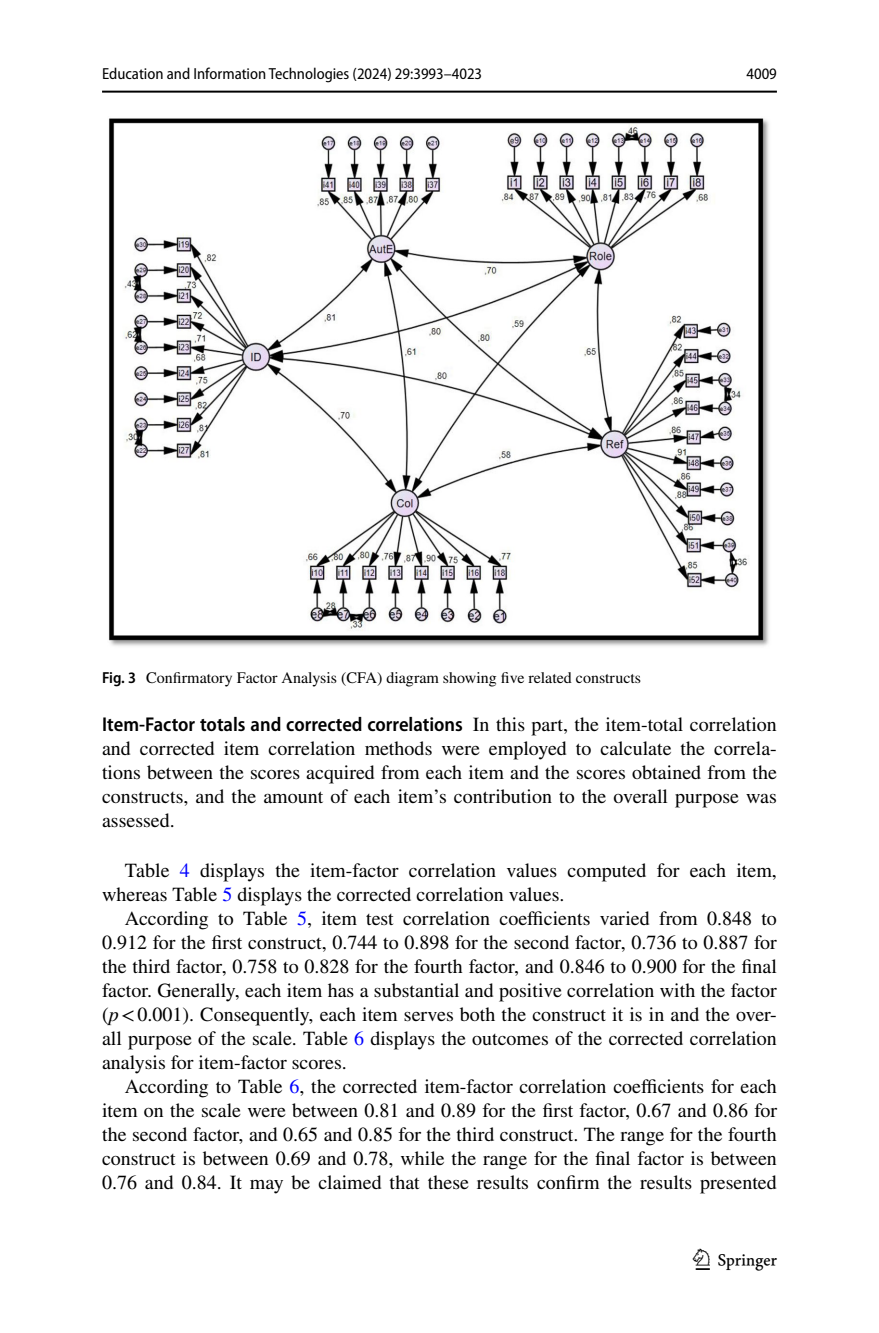
<style>
.page{position:relative;width:879px;height:1333px;background:#fff}
.page>*{position:absolute;margin:0;border:0;box-sizing:border-box;transform-origin:0 0}
.t1{font:30px "Springnew Regular 3";color:#000}
.t2{font:20px/24px "STIX";color:#000;text-align:justify}
.t3{font:600 semi-condensed 20px "Myriad Pro";color:#000}
.t4{font:16px "STIX";color:#000}
.t5{font:semi-condensed 16px "Myriad Pro";color:#000}
.s1{font-family:"Myriad Pro";font-weight:600;font-stretch:semi-condensed}
.s2{font-family:"STIX";font-weight:400;font-stretch:normal}
.s3{color:#00f}
.s4{font-style:italic}
</style>
<div class="page">
<hr style="left:102px;top:91px;width:675px;height:2px;background:#000">
<img style="left:109px;top:118px;width:660px;height:528px">
<p class="t5" style="left:102px;top:65px;width:382px">Education and Information Technologies (2024) 29:3993–4023</p>
<p class="t5" style="left:746px;top:65px;width:32px">4009</p>
<p class="t4" style="left:102px;top:667px;width:540px"><span class="s1">Fig. 3</span> Confirmatory Factor Analysis (CFA) diagram showing five related constructs</p>
<p class="t3" style="left:102px;top:713px;width:676px">Item‑Factor totals and corrected correlations <span class="s2">In this part, the item-total correlation</span></p>
<p class="t2" style="left:102px;top:738px;width:676px">and corrected item correlation methods were employed to calculate the correla&shy;tions between the scores acquired from each item and the scores obtained from the constructs, and the amount of each item’s contribution to the overall purpose was assessed.</p>
<p class="t2" style="left:102px;top:859px;width:676px;text-indent:23px">Table <span class="s3">4</span> displays the item-factor correlation values computed for each item, whereas Table <span class="s3">5</span> displays the corrected correlation values.</p>
<p class="t2" style="left:102px;top:907px;width:676px;text-indent:23px">According to Table <span class="s3">5</span>, item test correlation coefficients varied from 0.848 to 0.912 for the first construct, 0.744 to 0.898 for the second factor, 0.736 to 0.887 for the third factor, 0.758 to 0.828 for the fourth factor, and 0.846 to 0.900 for the final factor. Generally, each item has a substantial and positive correlation with the factor (<span class="s4">p</span>&lt;0.001). Consequently, each item serves both the construct it is in and the over&shy;all purpose of the scale. Table <span class="s3">6</span> displays the outcomes of the corrected correlation analysis for item-factor scores.</p>
<p class="t2" style="left:102px;top:1075px;width:676px;text-indent:23px">According to Table <span class="s3">6</span>, the corrected item-factor correlation coefficients for each item on the scale were between 0.81 and 0.89 for the first factor, 0.67 and 0.86 for the second factor, and 0.65 and 0.85 for the third construct. The range for the fourth construct is between 0.69 and 0.78, while the range for the final factor is between 0.76 and 0.84. It may be claimed that these results confirm the results presented</p>
<h1 class="t1" style="left:696px;top:1248px;width:83px">1 3</h1>
</div>
